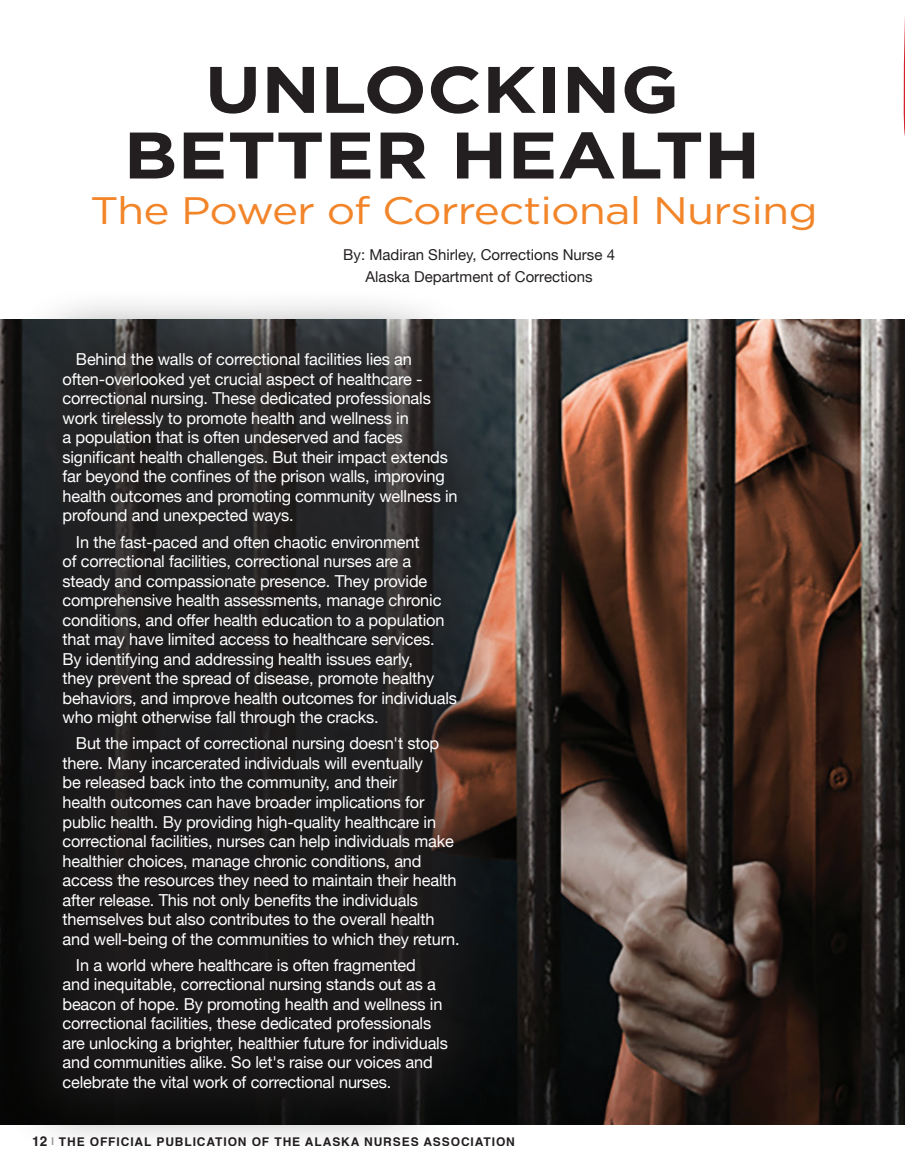
<style>
.page{position:relative;width:905px;height:1175px;background:#fff}
.page>*{position:absolute;margin:0;border:0;box-sizing:border-box;transform-origin:0 0}
.t1{font:700 65.55px "Gotham";color:#231f20;scale:1.14 1}
.t2{font:38.25px "Gotham";letter-spacing:-.02em;color:#f28529;scale:1.15 1}
.italic{font:16.5px/19.5px "Helvetica Neue";letter-spacing:-.01em;color:#fff}
.Txt_Helvetica{font:15px "Helvetica Neue";color:#231f20}
.t3{font:700 12px "Helvetica";letter-spacing:.075em;color:#231f20}
.s1{font-size:13.5px}
.s2{font-size:10.5px;color:#95979a}
</style>
<div class="page">
<svg style="left:903px;top:61px;width:1px;height:61px"></svg>
<img style="left:521px;top:319px;width:383px;height:805px">
<div style="left:0;top:288px;width:521px;height:865px;background:#231f20;opacity:.75"></div>
<p class="t1" style="left:205px;top:46px;width:417px">UNLOCKING</p>
<p class="t1" style="left:124px;top:112px;width:560px">BETTER HEALTH</p>
<p class="t2" style="left:90px;top:189px;width:634px">The Power of Correctional Nursing</p>
<p class="Txt_Helvetica" style="left:343px;top:244px;width:273px">By: Madiran Shirley, Corrections Nurse 4</p>
<p class="Txt_Helvetica" style="left:365px;top:266px;width:228px">Alaska Department of Corrections</p>
<p class="italic" style="left:62px;top:350px;width:396px;text-indent:14px">Behind the walls of correctional facilities lies an often-overlooked yet crucial aspect of healthcare - correctional nursing. These dedicated professionals work tirelessly to promote health and wellness in<br>a population that is often undeserved and faces significant health challenges. But their impact extends far beyond the confines of the prison walls, improving health outcomes and promoting community wellness in profound and unexpected ways.</p>
<p class="italic" style="left:62px;top:533px;width:396px;text-indent:14px">In the fast-paced and often chaotic environment<br>of correctional facilities, correctional nurses are a steady and compassionate presence. They provide comprehensive health assessments, manage chronic conditions, and offer health education to a population that may have limited access to healthcare services.<br>By identifying and addressing health issues early,<br>they prevent the spread of disease, promote healthy behaviors, and improve health outcomes for individuals who might otherwise fall through the cracks.</p>
<p class="italic" style="left:62px;top:734px;width:399px;text-indent:14px">But the impact of correctional nursing doesn't stop there. Many incarcerated individuals will eventually<br>be released back into the community, and their<br>health outcomes can have broader implications for public health. By providing high-quality healthcare in correctional facilities, nurses can help individuals make healthier choices, manage chronic conditions, and access the resources they need to maintain their health after release. This not only benefits the individuals themselves but also contributes to the overall health and well-being of the communities to which they return.</p>
<p class="italic" style="left:62px;top:956px;width:387px;text-indent:14px">In a world where healthcare is often fragmented<br>and inequitable, correctional nursing stands out as a beacon of hope. By promoting health and wellness in correctional facilities, these dedicated professionals are unlocking a brighter, healthier future for individuals and communities alike. So let's raise our voices and celebrate the vital work of correctional nurses.</p>
<p class="t3" style="left:32px;top:1134px;width:484px"><span class="s1">12</span> <span class="s2">|</span> THE OFFICIAL PUBLICATION OF THE ALASKA NURSES ASSOCIATION</p>
</div>
